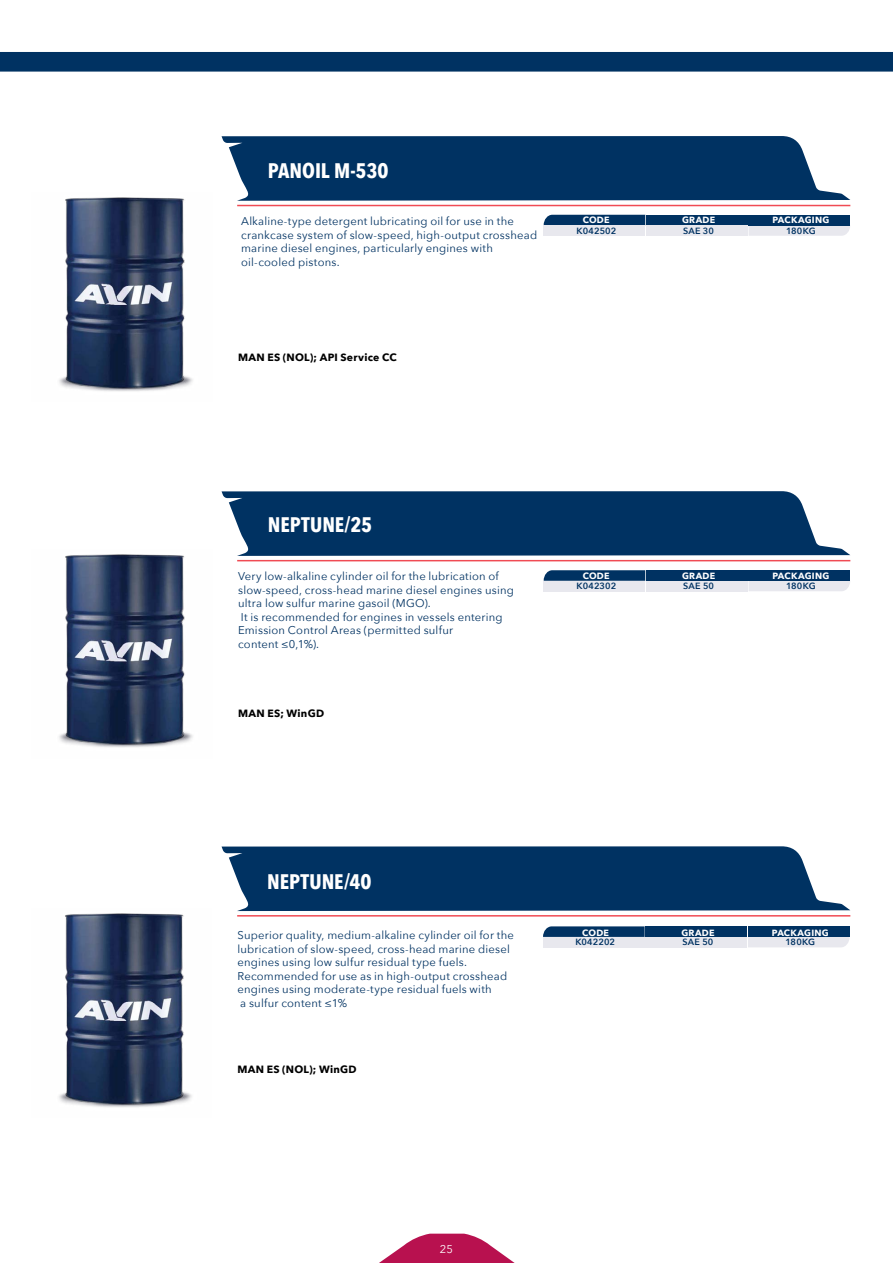
<style>
.page{position:relative;width:893px;height:1263px;background:#fff}
.page>*{position:absolute;margin:0;border:0;box-sizing:border-box;transform-origin:0 0}
.t1{font:700 21px "Avenir Next Condensed";color:#fff}
.t2{font:11.25px/13.5px "Avenir Next";letter-spacing:.015em;color:#003262}
.t3{font:11.25px "Avenir Next";color:#fff}
.t4{font:700 10.5px "Avenir Next";letter-spacing:.025em;color:#000}
.t5{font:700 9px "Avenir Next";letter-spacing:.03em;color:#fff}
.t6{font:600 9px "Avenir Next";letter-spacing:.015em;color:#003262}
</style>
<div class="page">
<svg style="left:379px;top:1233px;width:136px;height:30px"></svg>
<div style="left:0;top:52px;width:893px;height:20px;background:#003262"></div>
<svg style="left:222px;top:136px;width:628px;height:70px;background:#284f78"></svg>
<svg style="left:222px;top:491px;width:628px;height:70px;background:#285078"></svg>
<svg style="left:222px;top:846px;width:628px;height:70px;background:#285078"></svg>
<svg style="left:544px;top:215px;width:306px;height:21px;background:#768fa9"></svg>
<svg style="left:544px;top:570px;width:306px;height:21px;background:#718ba6"></svg>
<svg style="left:543px;top:926px;width:307px;height:21px;background:#718ba6"></svg>
<img style="left:59px;top:554px;width:134px;height:194px">
<img style="left:59px;top:197px;width:134px;height:194px">
<img style="left:59px;top:913px;width:133px;height:194px">
<h1 class="t1" style="left:268px;top:157px;width:122px">PANOIL M-530</h1>
<p class="t2" style="left:241px;top:214px;width:298px">Alkaline-type detergent lubricating oil for use in the crankcase system of slow-speed, high-output crosshead marine diesel engines, particularly engines with oil-cooled pistons.</p>
<p class="t4" style="left:238px;top:349px;width:160px">MAN ES (NOL); API Service CC</p>
<p class="t5" style="left:583px;top:212px;width:28px">CODE</p>
<p class="t5" style="left:682px;top:212px;width:35px">GRADE</p>
<p class="t5" style="left:772px;top:212px;width:58px">PACKAGING</p>
<p class="t6" style="left:577px;top:223px;width:41px">K042502</p>
<p class="t6" style="left:683px;top:223px;width:32px">SAE 30</p>
<p class="t6" style="left:786px;top:223px;width:31px">180KG</p>
<h1 class="t1" style="left:268px;top:512px;width:106px">NEPTUNE/25</h1>
<p class="t2" style="left:238px;top:569px;width:262px">Very low-alkaline cylinder oil for the lubrication of</p>
<p class="t5" style="left:583px;top:568px;width:28px">CODE</p>
<p class="t5" style="left:682px;top:568px;width:35px">GRADE</p>
<p class="t5" style="left:772px;top:568px;width:58px">PACKAGING</p>
<p class="t2" style="left:238px;top:583px;width:277px">slow-speed, cross-head marine diesel engines using ultra low sulfur marine gasoil (MGO).<br>It is recommended for engines in vessels entering Emission Control Areas (permitted sulfur<br>content ≤0,1%).</p>
<p class="t6" style="left:577px;top:578px;width:41px">K042302</p>
<p class="t6" style="left:683px;top:578px;width:32px">SAE 50</p>
<p class="t6" style="left:786px;top:578px;width:31px">180KG</p>
<p class="t4" style="left:238px;top:704px;width:88px">MAN ES; WinGD</p>
<h1 class="t1" style="left:267px;top:869px;width:106px">NEPTUNE/40</h1>
<p class="t2" style="left:237px;top:928px;width:278px">Superior quality, medium-alkaline cylinder oil for the</p>
<p class="t5" style="left:582px;top:925px;width:28px">CODE</p>
<p class="t5" style="left:681px;top:925px;width:35px">GRADE</p>
<p class="t5" style="left:772px;top:925px;width:58px">PACKAGING</p>
<p class="t2" style="left:237px;top:942px;width:274px">lubrication of slow-speed, cross-head marine diesel engines using low sulfur residual type fuels.<br>Recommended for use as in high-output crosshead engines using moderate-type residual fuels with<br>a sulfur content ≤1%</p>
<p class="t6" style="left:575px;top:934px;width:41px">K042202</p>
<p class="t6" style="left:683px;top:934px;width:32px">SAE 50</p>
<p class="t6" style="left:785px;top:934px;width:31px">180KG</p>
<p class="t4" style="left:237px;top:1060px;width:121px">MAN ES (NOL); WinGD</p>
<p class="t3" style="left:440px;top:1239px;width:15px">25</p>
</div>
